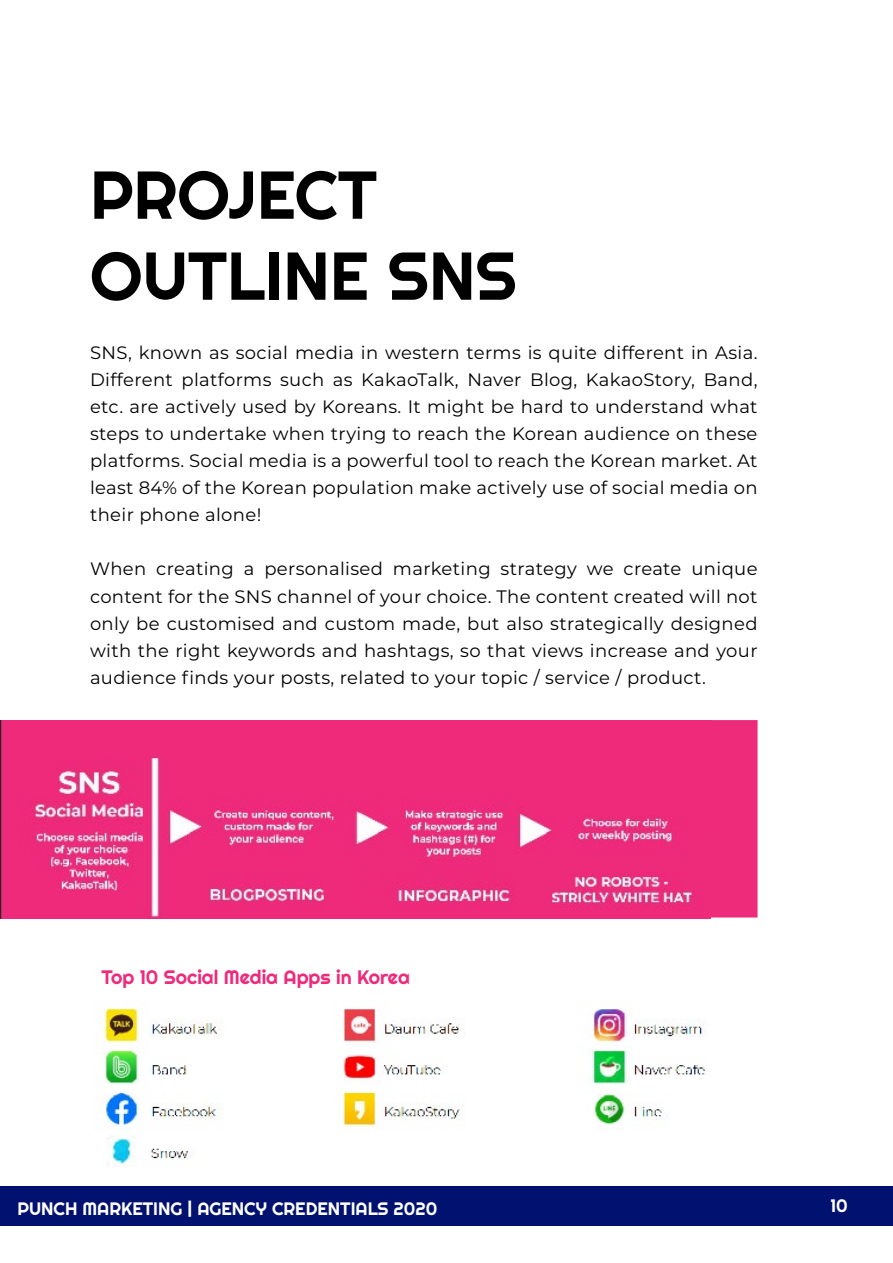
<style>
.page{position:relative;width:893px;height:1263px;background:#fff}
.page>*{position:absolute;margin:0;border:0;box-sizing:border-box;transform-origin:0 0}
.t1{font:67.5px/81px "Righteous";color:#000}
.t2{font:19.5px "Righteous";color:#ee2a7b}
.t3{font:18px/27px "Montserrat";letter-spacing:.02em;color:#000;text-align:justify}
.t4{font:18px "Righteous";color:#fff}
</style>
<div class="page">
<div style="left:0;top:1187px;width:893px;height:39px;background:#01116f"></div>
<img style="left:104px;top:1003px;width:601px;height:164px">
<img style="left:1px;top:721px;width:709px;height:197px">
<div style="left:710px;top:720px;width:48px;height:197px;background:#ee2a7b;border:2px solid #ee2a7b"></div>
<h1 class="t1" style="left:90px;top:154px;width:428px">PROJECT<br>OUTLINE SNS</h1>
<p class="t3" style="left:90px;top:339px;width:669px">SNS, known as social media in western terms is quite different in Asia.<br>Different platforms such as KakaoTalk, Naver Blog, KakaoStory, Band, etc. are actively used by Koreans. It might be hard to understand what steps to undertake when trying to reach the Korean audience on these platforms. Social media is a powerful tool to reach the Korean market. At least 84% of the Korean population make actively use of social media on their phone alone!</p>
<p class="t3" style="left:90px;top:555px;width:669px">When creating a personalised marketing strategy we create unique content for the SNS channel of your choice. The content created will not only be customised and custom made, but also strategically designed with the right keywords and hashtags, so that views increase and your audience finds your posts, related to your topic / service / product.</p>
<p class="t2" style="left:101px;top:964px;width:310px">Top 10 Social Media Apps in Korea</p>
<p class="t4" style="left:17px;top:1197px;width:421px">PUNCH MARKETING | AGENCY CREDENTIALS 2020</p>
<p class="t4" style="left:830px;top:1194px;width:19px">10</p>
</div>
